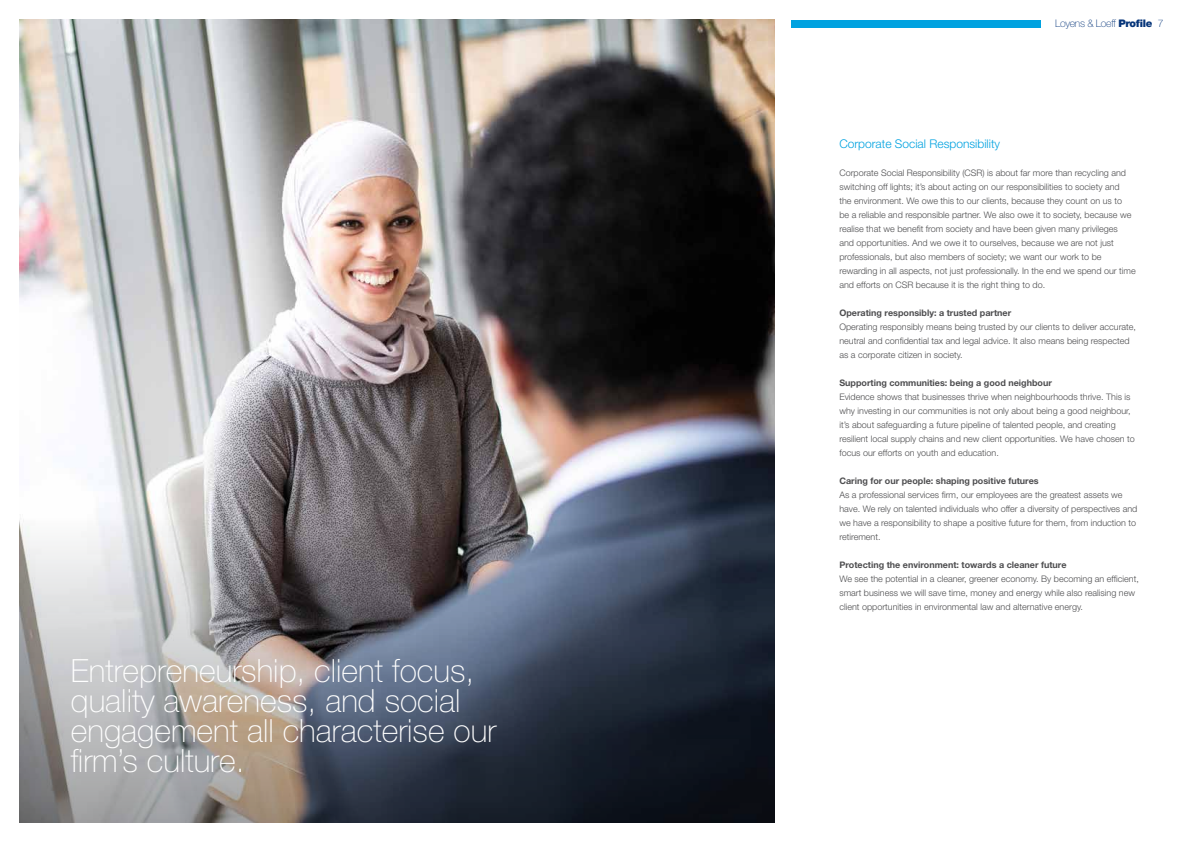
<style>
.page{position:relative;width:1191px;height:842px;background:#fff}
.page>*{position:absolute;margin:0;border:0;box-sizing:border-box;transform-origin:0 0}
.t1{font:100 32px/30px "Helvetica Neue LT Pro";color:#fff}
.t2{font:300 12px "Helvetica Neue LT Pro";color:#00a2e0}
.t3{font:100 10.5px "Helvetica Neue LT Pro";letter-spacing:-.03em;color:#06357a}
.t4{font:300 9px/14px "Helvetica Neue LT Pro";color:#4d4d4f}
.t5{font:700 9px "Helvetica Neue LT Pro";color:#4d4d4f}
.s1{font-weight:900}
.s2{font-size:10.4px}
</style>
<div class="page">
<div style="left:791px;top:20px;width:249px;height:7px;background:#00a2e0"></div>
<img style="left:20px;top:20px;width:754px;height:497px">
<svg style="left:20px;top:517px;width:754px;height:305px;background:#656972"></svg>
<h1 class="t1" style="left:71px;top:655px;width:427px">Entrepreneurship, client focus, quality awareness, and social engagement all characterise our firm’s culture.</h1>
<p class="t3" style="left:1055px;top:18px;width:110px">Loyens &amp; Loeff <span class="s1">Profile</span> <span class="s2">7</span></p>
<h2 class="t2" style="left:839px;top:136px;width:162px">Corporate Social Responsibility</h2>
<p class="t4" style="left:839px;top:166px;width:298px">Corporate Social Responsibility (CSR) is about far more than recycling and switching off lights; it’s about acting on our responsibilities to society and<br>the environment. We owe this to our clients, because they count on us to<br>be a reliable and responsible partner. We also owe it to society, because we realise that we benefit from society and have been given many privileges<br>and opportunities. And we owe it to ourselves, because we are not just professionals, but also members of society; we want our work to be rewarding in all aspects, not just professionally. In the end we spend our time and efforts on CSR because it is the right thing to do.</p>
<p class="t5" style="left:839px;top:307px;width:173px">Operating responsibly: a trusted partner</p>
<p class="t4" style="left:839px;top:320px;width:298px">Operating responsibly means being trusted by our clients to deliver accurate, neutral and confidential tax and legal advice. It also means being respected as a corporate citizen in society.</p>
<p class="t5" style="left:839px;top:377px;width:214px">Supporting communities: being a good neighbour</p>
<p class="t4" style="left:839px;top:390px;width:297px">Evidence shows that businesses thrive when neighbourhoods thrive. This is why investing in our communities is not only about being a good neighbour, it’s about safeguarding a future pipeline of talented people, and creating resilient local supply chains and new client opportunities. We have chosen to focus our efforts on youth and education.</p>
<p class="t5" style="left:839px;top:475px;width:201px">Caring for our people: shaping positive futures</p>
<p class="t4" style="left:839px;top:488px;width:299px">As a professional services firm, our employees are the greatest assets we have. We rely on talented individuals who offer a diversity of perspectives and we have a responsibility to shape a positive future for them, from induction to retirement.</p>
<p class="t5" style="left:839px;top:559px;width:229px">Protecting the environment: towards a cleaner future</p>
<p class="t4" style="left:839px;top:572px;width:301px">We see the potential in a cleaner, greener economy. By becoming an efficient, smart business we will save time, money and energy while also realising new client opportunities in environmental law and alternative energy.</p>
</div>
